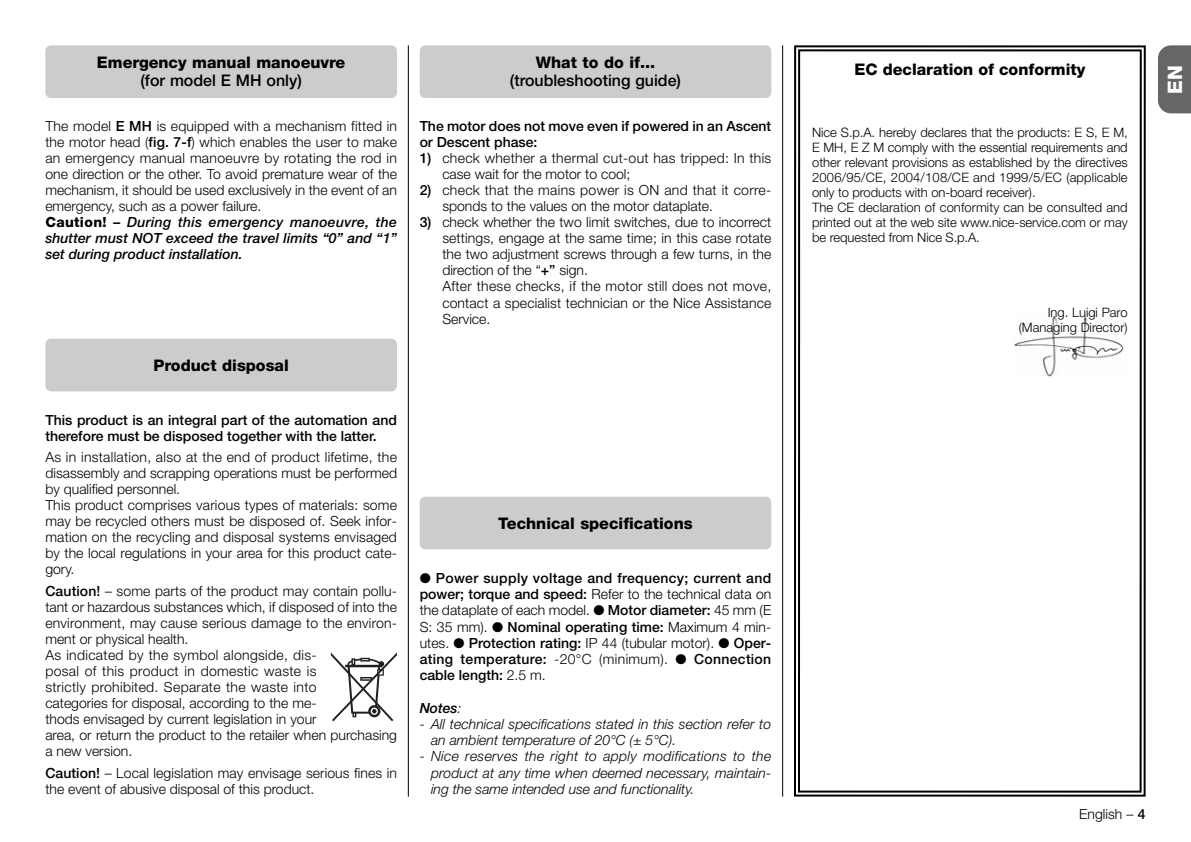
<style>
.page{position:relative;width:1191px;height:842px;background:#fff}
.page>*{position:absolute;margin:0;border:0;box-sizing:border-box;transform-origin:0 0}
.t1{font:800 20px "Helvetica Neue";color:#fff}
.t2{font:800 16px "Helvetica Neue";color:#000}
.t3{font:500 16px "Helvetica Neue";color:#000}
.t4{font:300 14px/16px "Helvetica Neue";letter-spacing:.005em;color:#000}
.t5{font:500 14px/16.2px "Helvetica Neue";color:#000}
.t6{font:italic 300 14px/16.2px "Helvetica Neue";letter-spacing:.005em;color:#000}
.t7{font:italic 500 14px "Helvetica Neue";color:#000}
.t8{font:300 13px/15px "Helvetica Neue";letter-spacing:-.005em;color:#000}
.s1{font-weight:500}
.s2{font-weight:800}
.s3{font-weight:500;font-style:italic}
.s4{font-weight:300}
</style>
<div class="page">
<div style="left:1158px;top:45px;width:33px;height:68px;background:#666"></div>
<hr style="left:408px;top:45px;width:1px;height:752px;background:#000">
<hr style="left:782px;top:45px;width:1px;height:752px;background:#000">
<div style="left:45px;top:45px;width:352px;height:53px;background:#ccc;border-radius:6px"></div>
<div style="left:420px;top:45px;width:351px;height:53px;background:#ccc;border-radius:6px"></div>
<div style="left:45px;top:339px;width:352px;height:52px;background:#ccc;border-radius:6px"></div>
<svg style="left:331px;top:652px;width:66px;height:69px"></svg>
<div style="left:420px;top:497px;width:351px;height:52px;background:#ccc;border-radius:6px"></div>
<img style="left:1014px;top:316px;width:110px;height:61px">
<div style="left:794px;top:45px;width:351px;height:752px;border:2px solid #000"></div>
<div style="left:798px;top:49px;width:343px;height:744px;border:2px solid #000"></div>
<p class="t2" style="left:97px;top:56px;width:250px">Emergency manual manoeuvre</p>
<p class="t3" style="left:140px;top:74px;width:163px">(for model E MH only)</p>
<p class="t4" style="left:45px;top:120px;width:353px">The model <span class="s1">E MH</span> is equipped with a mechanism fitted in the motor head (<span class="s1">fig. 7-f</span>) which enables the user to make an emergency manual manoeuvre by rotating the rod in one direction or the other. To avoid premature wear of the mechanism, it should be used exclusively in the event of an emergency, such as a power failure.<br><span class="s2">Caution!</span> <span class="s3">– During this emergency manoeuvre, the shutter must NOT exceed the travel limits “0” and “1” set during product installation.</span></p>
<p class="t2" style="left:153px;top:360px;width:137px">Product disposal</p>
<p class="t5" style="left:45px;top:413px;width:353px">This product is an integral part of the automation and therefore must be disposed together with the latter.</p>
<p class="t4" style="left:45px;top:451px;width:353px">As in installation, also at the end of product lifetime, the disassembly and scrapping operations must be performed by qualified personnel.<br>This product comprises various types of materials: some may be recycled others must be disposed of. Seek infor&shy;mation on the recycling and disposal systems envisaged by the local regulations in your area for this product cate&shy;gory.</p>
<p class="t4" style="left:45px;top:584px;width:353px"><span class="s1">Caution!</span> – some parts of the product may contain pollu&shy;tant or hazardous substances which, if disposed of into the environment, may cause serious damage to the environ&shy;ment or physical health.<br>As indicated by the symbol alongside, dis-<br>posal of this product in domestic waste is<br>strictly prohibited. Separate the waste into<br>categories for disposal, according to the me -<br>thods envisaged by current legislation in your<br>area, or return the product to the retailer when purchasing a new version.</p>
<p class="t4" style="left:45px;top:766px;width:353px"><span class="s1">Caution!</span> – Local legislation may envisage serious fines in the event of abusive disposal of this product.</p>
<p class="t2" style="left:536px;top:56px;width:121px">What to do if...</p>
<p class="t3" style="left:510px;top:74px;width:173px">(troubleshooting guide)</p>
<p class="t5" style="left:420px;top:120px;width:353px">The motor does not move even if powered in an Ascent or Descent phase:</p>
<p class="t4" style="left:442px;top:152px;width:330px;text-indent:-23px"><span class="s1">1)</span> check whether a thermal cut-out has tripped: In this case wait for the motor to cool;</p>
<p class="t4" style="left:442px;top:184px;width:330px;text-indent:-23px"><span class="s1">2)</span> check that the mains power is ON and that it corre&shy;sponds to the values on the motor dataplate.</p>
<p class="t4" style="left:442px;top:216px;width:330px;text-indent:-23px"><span class="s1">3)</span> check whether the two limit switches, due to incorrect settings, engage at the same time; in this case rotate the two adjustment screws through a few turns, in the direction of the “<span class="s1">+”</span> sign.<br>After these checks, if the motor still does not move, contact a specialist technician or the Nice Assistance Service.</p>
<p class="t2" style="left:498px;top:518px;width:196px">Technical specifications</p>
<p class="t5" style="left:420px;top:571px;width:353px;text-align:justify">● Power supply voltage and frequency; current and power; torque and speed: <span class="s4">Refer to the technical data on the dataplate of each model.</span> ● Motor diameter: <span class="s4">45 mm (E S: 35 mm).</span> ● Nominal operating time: <span class="s4">Maximum 4 min&shy;utes.</span> ● Protection rating: <span class="s4">IP 44 (tubular motor).</span> ● Oper&shy;ating temperature: <span class="s4">-20°C (minimum).</span> ● Connection cable length: <span class="s4">2.5 m.</span></p>
<p class="t7" style="left:420px;top:703px;width:43px">Notes<span class="s4">:</span></p>
<p class="t6" style="left:431px;top:717px;width:342px;text-indent:-11px">- All technical specifications stated in this section refer to an ambient temperature of 20°C (± 5°C).</p>
<p class="t6" style="left:431px;top:750px;width:342px;text-align:justify;text-indent:-11px">- Nice reserves the right to apply modifications to the product at any time when deemed necessary, maintain&shy;ing the same intended use and functionality.</p>
<p class="t2" style="left:854px;top:63px;width:232px">EC declaration of conformity</p>
<p class="t8" style="left:812px;top:126px;width:317px">Nice S.p.A. hereby declares that the products: E S, E M, E MH, E Z M comply with the essential requirements and other relevant provisions as established by the directives 2006/95/CE, 2004/108/CE and 1999/5/EC (applicable only to products with on-board receiver).<br>The CE declaration of conformity can be consulted and printed out at the web site www.nice-ser vice.com or may be requested from Nice S.p.A.</p>
<p class="t8" style="left:1018px;top:306px;width:110px;text-align:right">Ing. Luigi Paro (Managing Director)</p>
<h1 class="t1" style="left:1168px;top:94px;width:30px;rotate:-90deg">EN</h1>
<p class="t4" style="left:1079px;top:807px;width:68px">English – <span class="s1">4</span></p>
</div>
